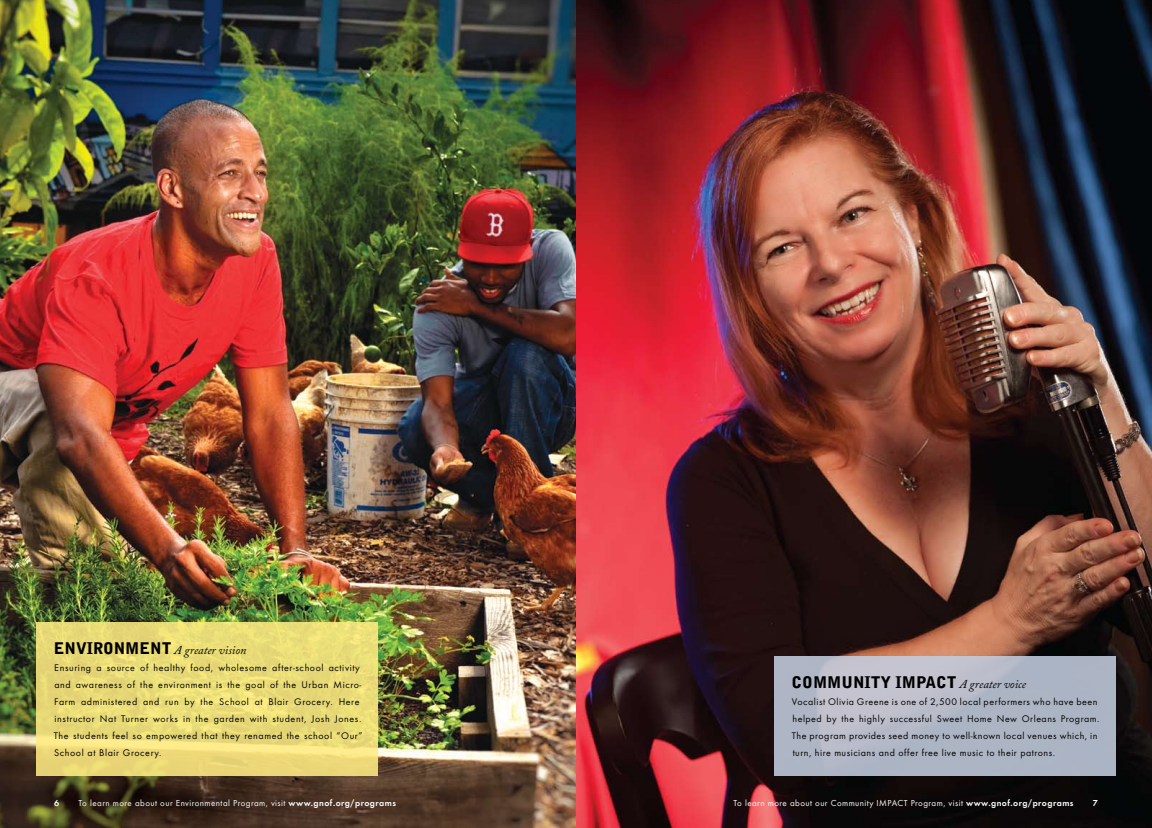
<style>
.page{position:relative;width:1152px;height:828px;background:#fff}
.page>*{position:absolute;margin:0;border:0;box-sizing:border-box;transform-origin:0 0}
.t1{font:900 16px "Bell Gothic";color:#000}
.t2{font:italic 12px "Adobe Caslon Pro";color:#000}
.t3{font:10px/17px "Futura T";letter-spacing:.06em;color:#000}
.t4{font:9px "Futura T";letter-spacing:.05em;color:#fff}
.t5{font:600 9px "Futura T";color:#fff}
.s1{font-family:"Bell Gothic";font-weight:900;font-style:normal;font-size:16px}
.s2{font-weight:600}
</style>
<div class="page">
<img style="left:0;top:0;width:1152px;height:828px">
<svg style="left:36px;top:622px;width:342px;height:154px;background:#ebdb78"></svg>
<svg style="left:774px;top:657px;width:342px;height:119px;background:#b2b8c6"></svg>
<p class="t2" style="left:54px;top:642px;width:194px"><span class="s1">ENVIRONMENT</span> A greater vision</p>
<p class="t3" style="left:54px;top:659px;width:310px">Ensuring a source of healthy food, wholesome after-school activity and awareness of the environment is the goal of the Urban Micro-Farm administered and run by the School at Blair Grocery. Here instructor Nat Turner works in the garden with student, Josh Jones.<br>The students feel so empowered that they renamed the school “Our” School at Blair Grocery.</p>
<h1 class="t1" style="left:792px;top:673px;width:23px">COMMUNITY</h1>
<h1 class="t1" style="left:896px;top:673px;width:11px">IMPA</h1>
<p class="t2" style="left:936px;top:677px;width:91px"><span class="s1">CT</span> A greater voice</p>
<p class="t3" style="left:792px;top:693px;width:309px">Vocalist Olivia Greene is one of 2,500 local performers who have been helped by the highly successful Sweet Home New Orleans Program.<br>The program provides seed money to well-known local venues which, in turn, hire musicians and offer free live music to their patrons.</p>
<p class="t5" style="left:54px;top:798px;width:7px">6</p>
<p class="t4" style="left:78px;top:798px;width:319px">To learn more about our Environmental Program, visit <span class="s2">www.gnof.org/programs</span></p>
<p class="t4" style="left:733px;top:798px;width:342px">To learn more about our Community IMPACT Program, visit <span class="s2">www.gnof.org/programs</span></p>
<p class="t5" style="left:1093px;top:798px;width:7px">7</p>
</div>
